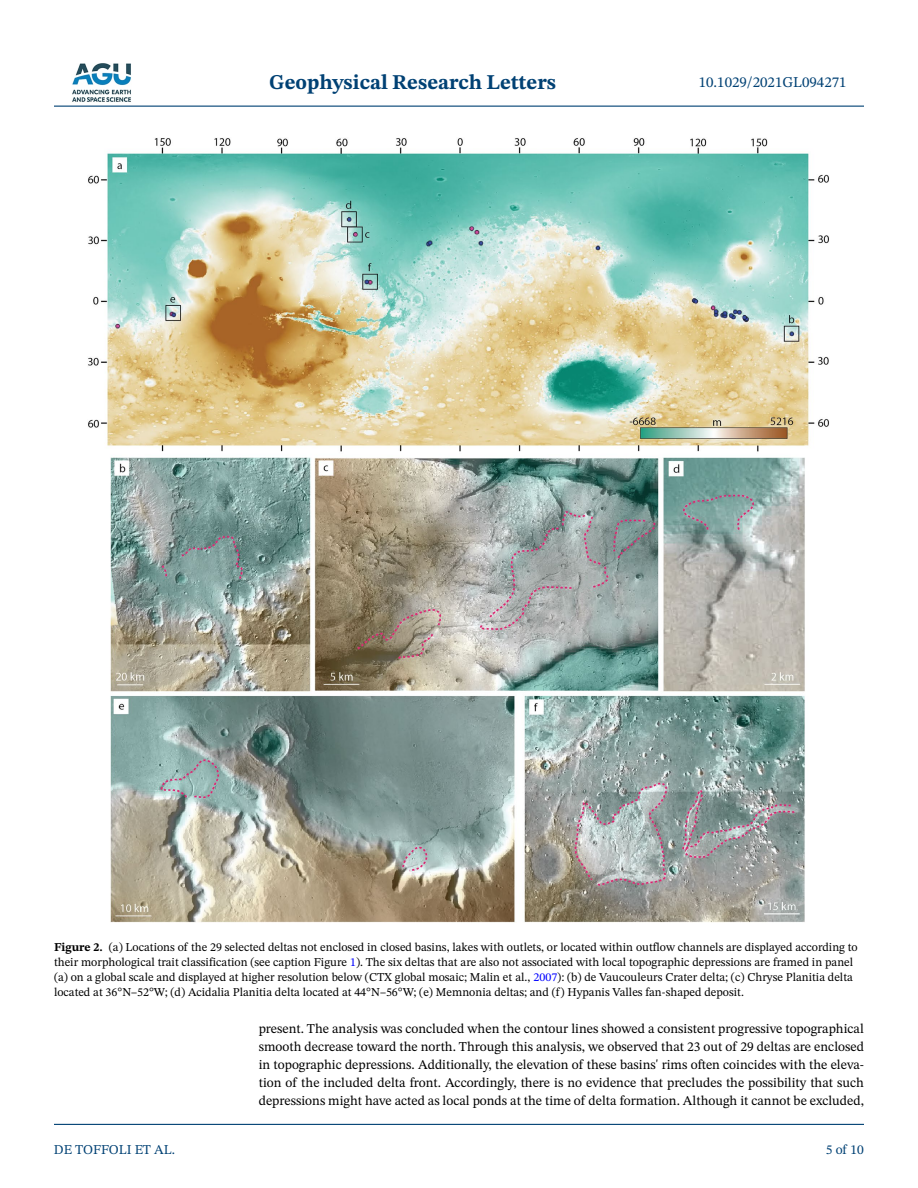
<style>
.page{position:relative;width:918px;height:1188px;background:#fff}
.page>*{position:absolute;margin:0;border:0;box-sizing:border-box;transform-origin:0 0}
.t1{font:700 21px "STIX Two Text";color:#004174}
.t2{font:15px "STIX Two Text";color:#004174}
.t3{font:13.5px/18px "STIX Two Text";color:#000;text-align:justify}
.t4{font:13.5px "STIX Two Text";color:#004174}
.t5{font:12px/15px "STIX Two Text";color:#000}
.s1{font-weight:700}
.s2{color:#00f}
</style>
<div class="page">
<hr style="left:54px;top:106px;width:810px;height:1px;background:#004174">
<hr style="left:54px;top:1124px;width:810px;height:1px;background:#004174">
<img style="left:72px;top:63px;width:59px;height:39px">
<img style="left:88px;top:138px;width:741px;height:784px">
<h1 class="t1" style="left:269px;top:67px;width:288px">Geophysical Research Letters</h1>
<p class="t2" style="left:699px;top:72px;width:149px">10.1029/2021GL094271</p>
<p class="t5" style="left:54px;top:940px;width:805px"><span class="s1">Figure 2.</span> (a) Locations of the 29 selected deltas not enclosed in closed basins, lakes with outlets, or located within outflow channels are displayed according to their morphological trait classification (see caption Figure <span class="s2">1</span>). The six deltas that are also not associated with local topographic depressions are framed in panel (a) on a global scale and displayed at higher resolution below (CTX global mosaic; Malin et al., <span class="s2">2007</span>): (b) de Vaucouleurs Crater delta; (c) Chryse Planitia delta located at 36°N–52°W; (d) Acidalia Planitia delta located at 44°N–56°W; (e) Memnonia deltas; and (f) Hypanis Valles fan-shaped deposit.</p>
<p class="t4" style="left:54px;top:1140px;width:123px">DE TOFFOLI ET AL.</p>
<p class="t3" style="left:259px;top:1020px;width:607px">present. The analysis was concluded when the contour lines showed a consistent progressive topographical smooth decrease toward the north. Through this analysis, we observed that 23 out of 29 deltas are enclosed in topographic depressions. Additionally, the elevation of these basins' rims often coincides with the eleva&shy;tion of the included delta front. Accordingly, there is no evidence that precludes the possibility that such depressions might have acted as local ponds at the time of delta formation. Although it cannot be excluded,</p>
<p class="t4" style="left:826px;top:1140px;width:40px">5 of 10</p>
</div>
